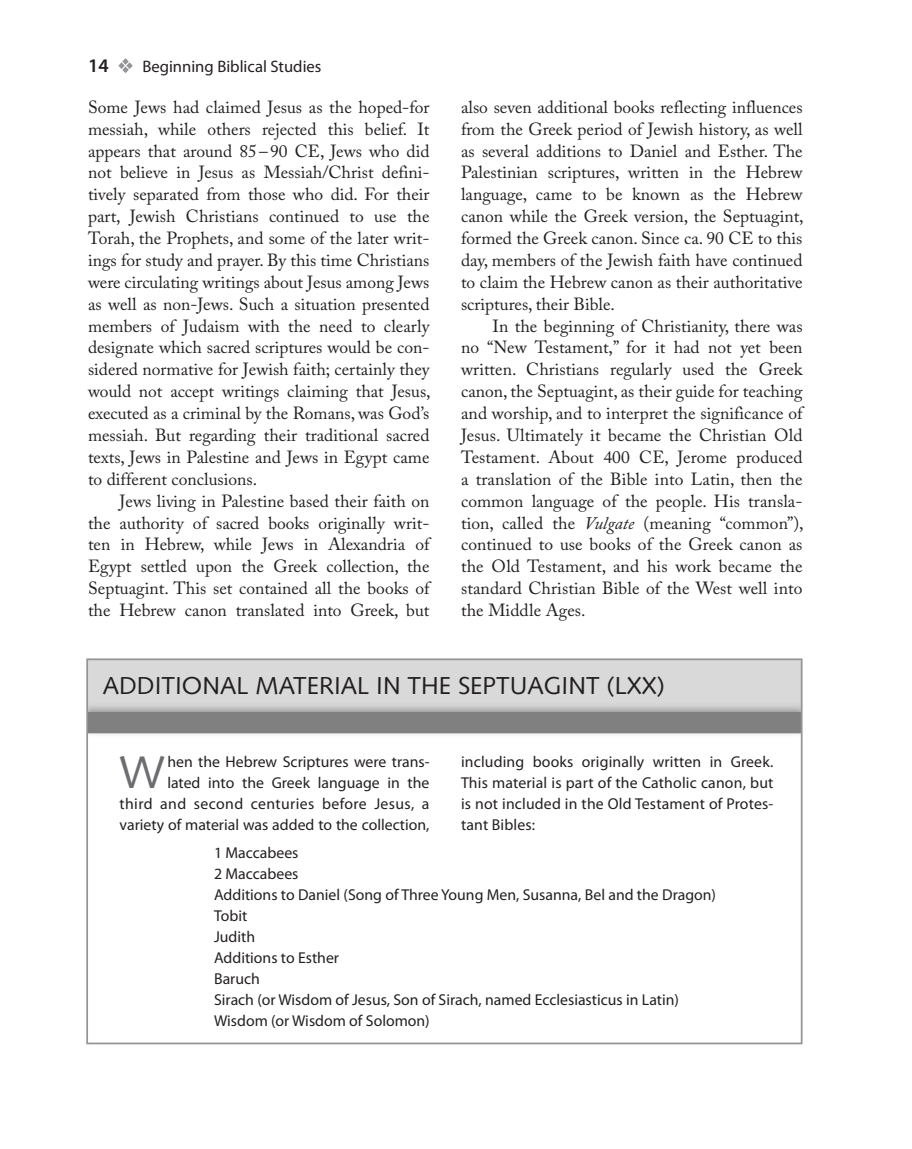
<style>
.page{position:relative;width:912px;height:1149px;background:#fff}
.page>*{position:absolute;margin:0;border:0;box-sizing:border-box;transform-origin:0 0}
.t1{font:45.5px "Syntax LT Std";color:#6c6d70}
.t2{font:24.5px "Syntax LT Std";color:#231f20}
.t3{font:600 19.25px "Myriad Pro";color:#231f20}
.t4{font:17.5px/21.9px "Adobe Caslon Pro";color:#231f20;text-align:justify}
.t5{font:16.62px "Myriad Pro";color:#231f20}
.t6{font:15.75px/21px "Myriad Pro";color:#231f20;text-align:right}
.s1{font-style:italic}
</style>
<div class="page">
<svg style="left:118px;top:58px;width:15px;height:15px"></svg>
<div style="left:86px;top:658px;width:716px;height:386px;border:2px solid #939598"></div>
<p class="t3" style="left:88px;top:54px;width:22px">14</p>
<p class="t5" style="left:142px;top:56px;width:180px">Beginning Biblical Studies</p>
<p class="t4" style="left:88px;top:96px;width:344px">Some Jews had claimed Jesus as the hoped-for messiah, while others rejected this belief. It appears that around 85 –90 CE, Jews who did not believe in Jesus as Messiah/Christ defini&shy;tively separated from those who did. For their part, Jewish Christians continued to use the Torah, the Prophets, and some of the later writ&shy;ings for study and prayer. By this time Christians were circulating writings about Jesus among Jews as well as non-Jews. Such a situation presented members of Judaism with the need to clearly designate which sacred scriptures would be con&shy;sidered normative for Jewish faith; certainly they would not accept writings claiming that Jesus, executed as a criminal by the Romans, was God’s messiah. But regarding their traditional sacred texts, Jews in Palestine and Jews in Egypt came to different conclusions.</p>
<p class="t4" style="left:88px;top:490px;width:343px;text-indent:32px">Jews living in Palestine based their faith on the authority of sacred books originally writ&shy;ten in Hebrew, while Jews in Alexandria of Egypt settled upon the Greek collection, the Septuagint. This set contained all the books of the Hebrew canon translated into Greek, but</p>
<p class="t4" style="left:461px;top:96px;width:344px">also seven additional books reflecting influences from the Greek period of Jewish history, as well as several additions to Daniel and Esther. The Palestinian scriptures, written in the Hebrew language, came to be known as the Hebrew canon while the Greek version, the Septuagint, formed the Greek canon. Since ca. 90 CE to this day, members of the Jewish faith have continued to claim the Hebrew canon as their authoritative scriptures, their Bible.</p>
<p class="t4" style="left:461px;top:315px;width:344px;text-indent:32px">In the beginning of Christianity, there was no “New Testament,” for it had not yet been written. Christians regularly used the Greek canon, the Septuagint, as their guide for teaching and worship, and to interpret the significance of Jesus. Ultimately it became the Christian Old Testament. About 400 CE, Jerome produced a translation of the Bible into Latin, then the common language of the people. His transla&shy;tion, called the <span class="s1">Vulgate</span> (meaning “common”), continued to use books of the Greek canon as the Old Testament, and his work became the standard Christian Bible of the West well into the Middle Ages.</p>
<h2 class="t2" style="left:103px;top:671px;width:64px">ADDITIO</h2>
<h2 class="t2" style="left:202px;top:671px;width:71px">NAL MAT</h2>
<h2 class="t2" style="left:307px;top:671px;width:192px">ERIAL IN TH E SEPTUA</h2>
<h2 class="t2" style="left:544px;top:671px;width:123px">GI NT (LXX)</h2>
<p class="t6" style="left:119px;top:750px;width:311px">hen the Hebrew Scriptures were trans-<br>lated into the Greek language in the<br>third and second centuries before Jesus, a variety of material was added to the collection,</p>
<p class="t6" style="left:461px;top:750px;width:314px;text-align:justify">including books originally written in Greek.<br>This material is part of the Catholic canon, but is not included in the Old Testament of Protes&shy;tant Bibles:</p>
<p class="t6" style="left:214px;top:841px;width:503px;text-align:left">1 Maccabees<br>2 Maccabees<br>Additions to Daniel (Song of Three Young Men, Susanna, Bel and the Dragon)<br>Tobit<br>Judith<br>Additions to Esther<br>Baruch<br>Sirach (or Wisdom of Jesus, Son of Sirach, named Ecclesiasticus in Latin)<br>Wisdom (or Wisdom of Solomon)</p>
<h1 class="t1" style="left:119px;top:745px;width:46px">W</h1>
</div>
